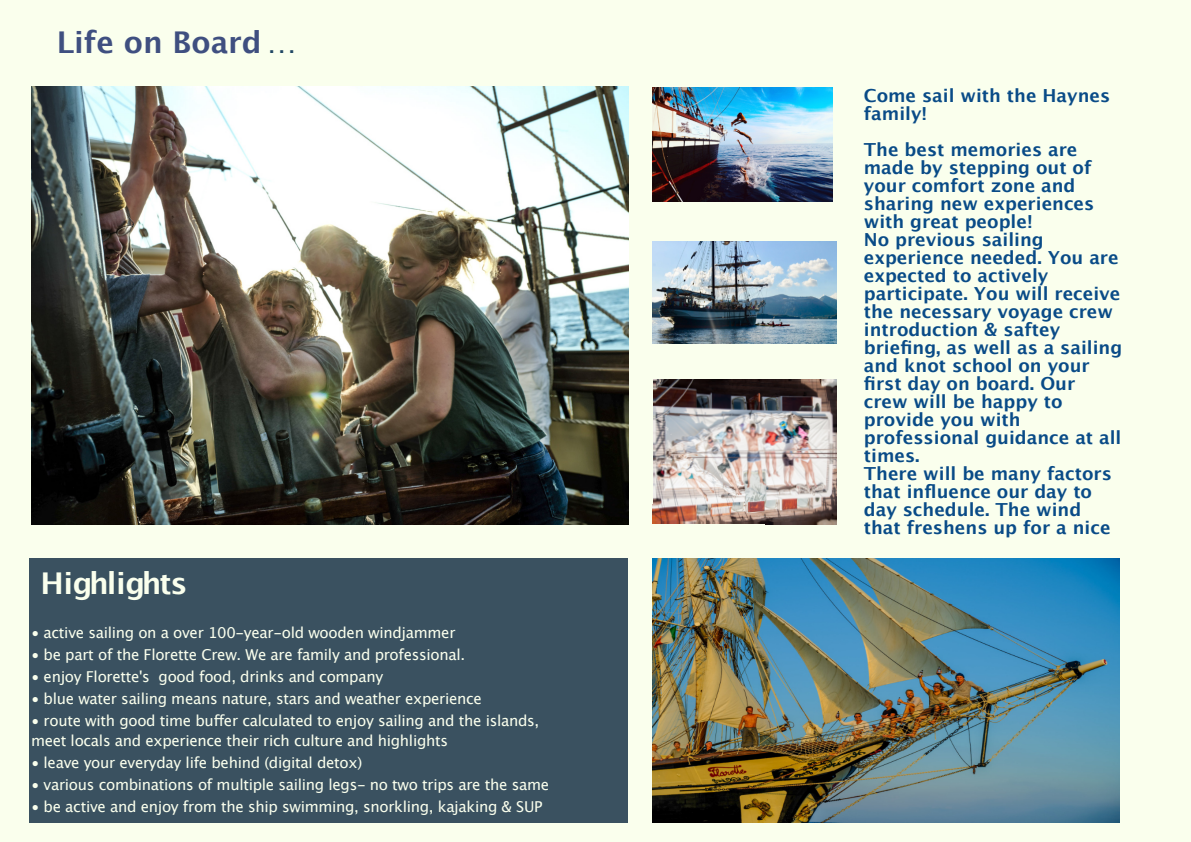
<style>
.page{position:relative;width:1191px;height:842px;background:#faffed}
.page>*{position:absolute;margin:0;border:0;box-sizing:border-box;transform-origin:0 0}
.t1{font:700 30px "Lucida Grande";color:#3f4f80}
.t2{font:700 30px "Lucida Grande";letter-spacing:-.045em;color:#faffed}
.t3{font:700 18px/18px "Lucida Grande";color:#094b87}
.t4{font:15px/20px "Lucida Grande";letter-spacing:-.02em;color:#faffed}
.s1{font-weight:400;color:#1f4663}
</style>
<div class="page">
<div style="left:29px;top:558px;width:599px;height:265px;background:#3a5160"></div>
<img style="left:652px;top:242px;width:184px;height:101px">
<img style="left:652px;top:87px;width:181px;height:115px">
<img style="left:652px;top:558px;width:467px;height:265px">
<img style="left:31px;top:87px;width:597px;height:437px">
<img style="left:652px;top:379px;width:184px;height:145px">
<h1 class="t1" style="left:57px;top:30px;width:241px">Life on Board <span class="s1">…</span></h1>
<h1 class="t2" style="left:40px;top:570px;width:148px">Highlights</h1>
<p class="t4" style="left:31px;top:624px;width:426px">• active sailing on a over 100-year-old wooden windjammer</p>
<p class="t4" style="left:31px;top:646px;width:436px">• be part of the Florette Crew. We are family and professional.</p>
<p class="t4" style="left:31px;top:668px;width:354px">• enjoy Florette's good food, drinks and company</p>
<p class="t4" style="left:31px;top:690px;width:452px">• blue water sailing means nature, stars and weather experience</p>
<p class="t4" style="left:31px;top:712px;width:510px">• route with good time buffer calculated to enjoy sailing and the islands, meet locals and experience their rich culture and highlights</p>
<p class="t4" style="left:31px;top:754px;width:333px">• leave your everyday life behind (digital detox)</p>
<p class="t4" style="left:31px;top:776px;width:519px">• various combinations of multiple sailing legs- no two trips are the same</p>
<p class="t4" style="left:31px;top:798px;width:513px">• be active and enjoy from the ship swimming, snorkling, kajaking &amp; SUP</p>
<p class="t3" style="left:864px;top:88px;width:248px">Come sail with the Haynes family!</p>
<p class="t3" style="left:864px;top:142px;width:260px">The best memories are made by stepping out of your comfort zone and sharing new experiences with great people!<br>No previous sailing experience needed. You are expected to actively participate. You will receive the necessary voyage crew introduction &amp; saftey briefing, as well as a sailing and knot school on your first day on board. Our crew will be happy to provide you with professional guidance at all times.<br>There will be many factors that influence our day to day schedule. The wind that freshens up for a nice</p>
</div>
